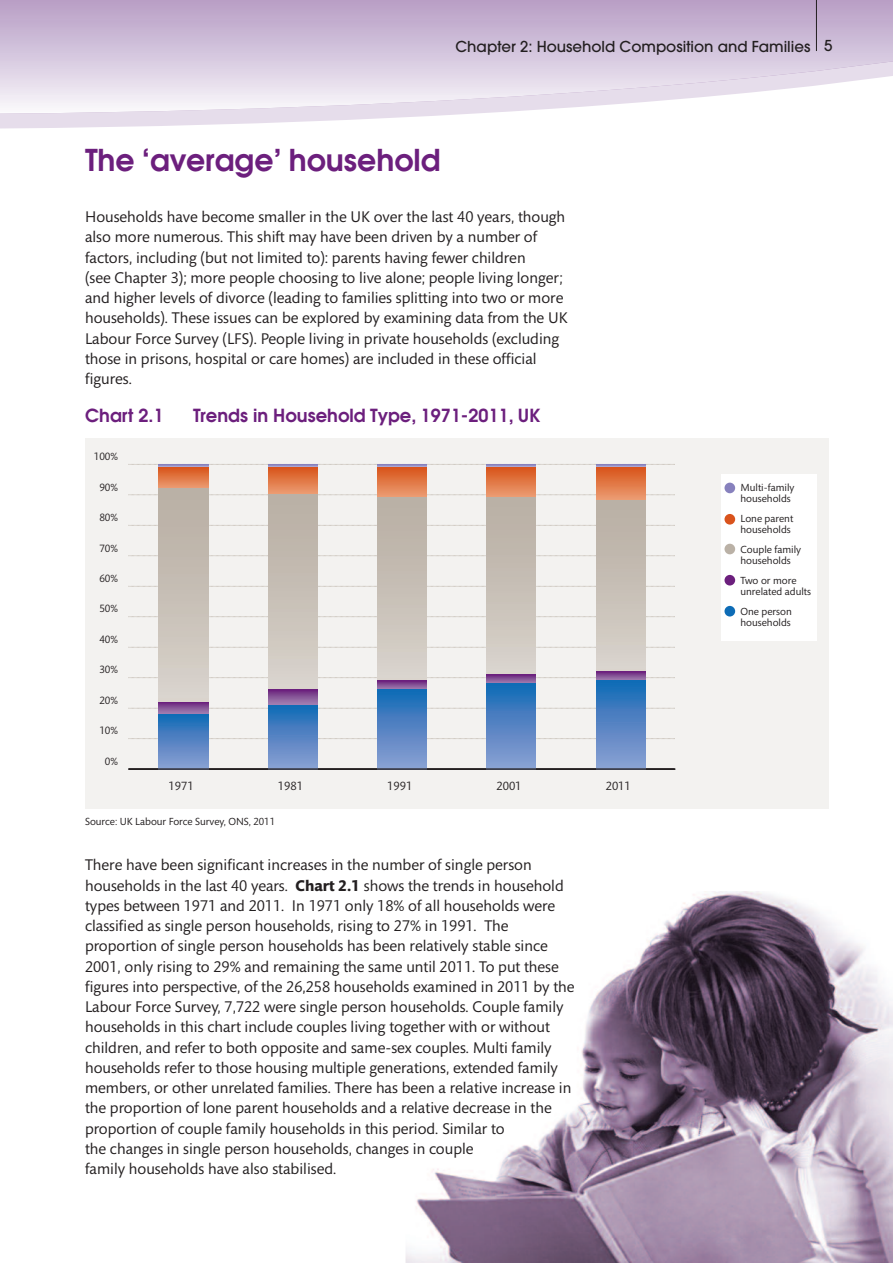
<style>
.page{position:relative;width:893px;height:1263px;background:#fff}
.page>*{position:absolute;margin:0;border:0;box-sizing:border-box;transform-origin:0 0}
.t1{font:600 30px "Avant Garde";color:#6c1f7d}
.t2{font:600 18px "Avant Garde";color:#6c1f7d}
.t3{font:15.75px/20.2px "Mundo Sans Std";color:#231f20}
.t4{font:500 15px "Avant Garde";color:#231f20}
.t5{font:12.15px "Mundo Sans Std";color:#231f20}
.t6{font:10.8px "Mundo Sans Std";color:#231f20}
.t7{font:10.5px/11.2px "Mundo Sans Std";color:#231f20}
.s1{font-weight:700}
</style>
<div class="page">
<svg style="left:0;top:114px;width:462px;height:14px;fill:#e6ddeb"></svg>
<svg style="left:0;top:0;width:893px;height:114px;background:#d7c9df"></svg>
<hr style="left:816px;top:0;width:1px;height:51px;background:#231f20">
<img style="left:405px;top:891px;width:488px;height:372px">
<div style="left:85px;top:438px;width:744px;height:370px;background:#f3f2f0"></div>
<hr style="left:129px;top:768px;width:546px;height:2px;background:#231f20">
<svg style="left:129px;top:738px;width:546px;height:1px"></svg>
<svg style="left:129px;top:708px;width:546px;height:1px"></svg>
<svg style="left:129px;top:677px;width:546px;height:1px"></svg>
<svg style="left:129px;top:647px;width:546px;height:1px"></svg>
<svg style="left:129px;top:616px;width:546px;height:1px"></svg>
<svg style="left:129px;top:586px;width:546px;height:1px"></svg>
<svg style="left:129px;top:555px;width:546px;height:1px"></svg>
<svg style="left:129px;top:525px;width:546px;height:1px"></svg>
<svg style="left:129px;top:494px;width:546px;height:1px"></svg>
<svg style="left:129px;top:464px;width:546px;height:1px"></svg>
<svg style="left:159px;top:464px;width:49px;height:3px"></svg>
<svg style="left:268px;top:464px;width:49px;height:3px"></svg>
<svg style="left:377px;top:464px;width:50px;height:3px"></svg>
<svg style="left:487px;top:464px;width:49px;height:3px"></svg>
<svg style="left:596px;top:464px;width:49px;height:3px"></svg>
<div style="left:159px;top:467px;width:49px;height:22px;background:linear-gradient(to bottom,#d85318,#eb9b71)"></div>
<div style="left:268px;top:467px;width:49px;height:28px;background:linear-gradient(to bottom,#d85319,#eb9c72)"></div>
<svg style="left:377px;top:467px;width:50px;height:31px;background:#e07948"></svg>
<svg style="left:487px;top:467px;width:49px;height:31px;background:#e07948"></svg>
<div style="left:596px;top:467px;width:49px;height:34px;background:linear-gradient(to bottom,#d85318,#eb9d73)"></div>
<div style="left:159px;top:489px;width:49px;height:213px;background:linear-gradient(to bottom,#b7ada2,#d9d3cc)"></div>
<div style="left:268px;top:495px;width:49px;height:195px;background:linear-gradient(to bottom,#b7ada2,#d9d3cc)"></div>
<div style="left:377px;top:498px;width:50px;height:183px;background:linear-gradient(to bottom,#b7ada2,#d9d3cc)"></div>
<div style="left:487px;top:498px;width:49px;height:177px;background:linear-gradient(to bottom,#b7ada2,#d9d3cc)"></div>
<div style="left:596px;top:501px;width:49px;height:171px;background:linear-gradient(to bottom,#b7ada1,#d9d3cc)"></div>
<svg style="left:159px;top:702px;width:49px;height:12px"></svg>
<svg style="left:268px;top:690px;width:49px;height:15px"></svg>
<svg style="left:377px;top:681px;width:50px;height:9px"></svg>
<svg style="left:487px;top:675px;width:49px;height:9px"></svg>
<svg style="left:596px;top:672px;width:49px;height:9px"></svg>
<div style="left:159px;top:714px;width:49px;height:55px;background:linear-gradient(to bottom,#1469b5,#90a0d2)"></div>
<div style="left:268px;top:705px;width:49px;height:64px;background:linear-gradient(to bottom,#1569b5,#8e9fd2)"></div>
<div style="left:377px;top:690px;width:50px;height:79px;background:linear-gradient(to bottom,#1569b5,#91a0d3)"></div>
<div style="left:487px;top:684px;width:49px;height:85px;background:linear-gradient(to bottom,#1569b5,#91a0d3)"></div>
<div style="left:596px;top:681px;width:49px;height:88px;background:linear-gradient(to bottom,#1569b5,#8fa0d2)"></div>
<hr style="left:128px;top:768px;width:546px;height:2px;background:#231f20">
<div style="left:721px;top:474px;width:95px;height:167px;background:#fff"></div>
<div style="left:724px;top:483px;width:11px;height:10px;background:#8781bd;border-radius:50%"></div>
<div style="left:724px;top:514px;width:11px;height:11px;background:#d9531c;border-radius:50%"></div>
<div style="left:724px;top:544px;width:11px;height:10px;background:#bab1a6;border-radius:50%"></div>
<div style="left:724px;top:575px;width:11px;height:10px;background:#6c1f7d;border-radius:50%"></div>
<div style="left:724px;top:606px;width:11px;height:10px;background:#0d6cb6;border-radius:50%"></div>
<p class="t4" style="left:455px;top:40px;width:379px">Chapter 2: Household Composition and Families 5</p>
<h1 class="t1" style="left:85px;top:143px;width:357px">The ‘average’ household</h1>
<p class="t3" style="left:85px;top:209px;width:484px">Households have become smaller in the UK over the last 40 years, though also more numerous. This shift may have been driven by a number of factors, including (but not limited to): parents having fewer children<br>(see Chapter 3); more people choosing to live alone; people living longer; and higher levels of divorce (leading to families splitting into two or more households). These issues can be explored by examining data from the UK Labour Force Survey (LFS). People living in private households (excluding those in prisons, hospital or care homes) are included in these official figures.</p>
<p class="t2" style="left:85px;top:405px;width:80px">Chart 2.1</p>
<p class="t2" style="left:193px;top:405px;width:349px">Trends in Household Type, 1971-2011, UK</p>
<p class="t6" style="left:94px;top:453px;width:26px">100%</p>
<p class="t6" style="left:99px;top:483px;width:20px">90%</p>
<p class="t6" style="left:99px;top:514px;width:20px">80%</p>
<p class="t6" style="left:99px;top:544px;width:20px">70%</p>
<p class="t6" style="left:99px;top:575px;width:20px">60%</p>
<p class="t6" style="left:99px;top:605px;width:20px">50%</p>
<p class="t6" style="left:99px;top:636px;width:20px">40%</p>
<p class="t6" style="left:99px;top:666px;width:20px">30%</p>
<p class="t6" style="left:99px;top:697px;width:20px">20%</p>
<p class="t6" style="left:99px;top:727px;width:20px">10%</p>
<p class="t6" style="left:105px;top:757px;width:15px">0%</p>
<p class="t5" style="left:169px;top:782px;width:27px">1971</p>
<p class="t5" style="left:278px;top:782px;width:27px">1981</p>
<p class="t5" style="left:387px;top:782px;width:27px">1991</p>
<p class="t5" style="left:496px;top:782px;width:27px">2001</p>
<p class="t5" style="left:606px;top:782px;width:27px">2011</p>
<p class="t7" style="left:85px;top:817px;width:192px">Source: UK Labour Force Survey, ONS, 2011</p>
<p class="t3" style="left:85px;top:857px;width:491px">There have been significant increases in the number of single person households in the last 40 years. <span class="s1">Chart 2.1</span> shows the trends in household types between 1971 and 2011. In 1971 only 18% of all households were classified as single person households, rising to 27% in 1991. The proportion of single person households has been relatively stable since 2001, only rising to 29% and remaining the same until 2011. To put these figures into perspective, of the 26,258 households examined in 2011 by the Labour Force Survey, 7,722 were single person households. Couple family households in this chart include couples living together with or without children, and refer to both opposite and same-sex couples. Multi family households refer to those housing multiple generations, extended family members, or other unrelated families. There has been a relative increase in the proportion of lone parent households and a relative decrease in the proportion of couple family households in this period. Similar to<br>the changes in single person households, changes in couple<br>family households have also stabilised.</p>
<p class="t7" style="left:740px;top:483px;width:56px">Multi-family households</p>
<p class="t7" style="left:740px;top:514px;width:54px">Lone parent households</p>
<p class="t7" style="left:740px;top:545px;width:62px">Couple family households</p>
<p class="t7" style="left:740px;top:576px;width:72px">Two or more unrelated adults</p>
<p class="t7" style="left:740px;top:607px;width:53px">One person households</p>
</div>
